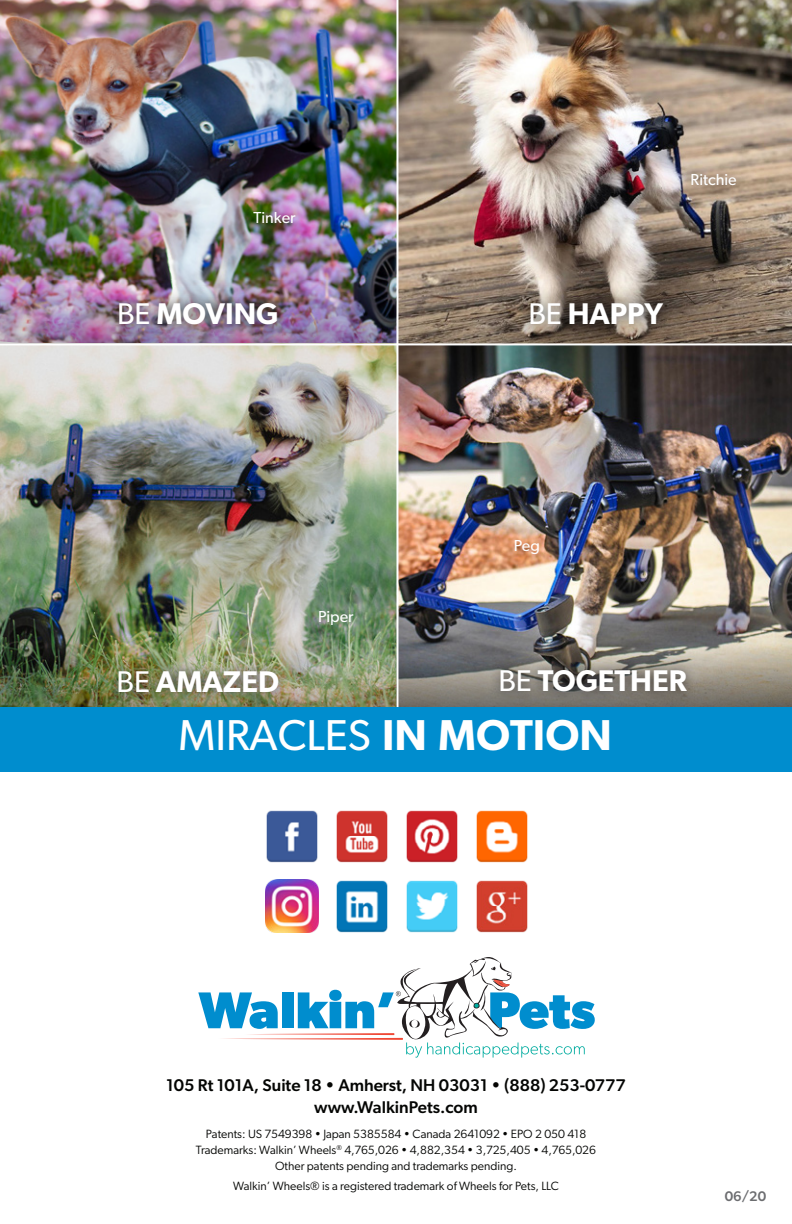
<style>
.page{position:relative;width:792px;height:1224px;background:#fff}
.page>*{position:absolute;margin:0;border:0;box-sizing:border-box;transform-origin:0 0}
.t1{font:43.2px "Gibson";color:#fff}
.t2{font:600 30px "Gibson";color:#fff}
.t3{font:500 17px/22px "Gibson";color:#040503;text-align:center}
.t4{font:16px "Gibson";color:#fff}
.t5{font:500 14px "Gibson";color:#6c6d70}
.t6{font:12px/16px "Gibson";color:#040503;text-align:center}
.s1{font-weight:400}
.s2{font-weight:600}
</style>
<div class="page">
<img style="left:398px;top:345px;width:394px;height:289px">
<img style="left:0;top:0;width:396px;height:281px">
<img style="left:0;top:345px;width:396px;height:363px">
<img style="left:398px;top:0;width:394px;height:281px">
<svg style="left:398px;top:634px;width:394px;height:74px;background:#717d82"></svg>
<img style="left:0;top:644px;width:396px;height:63px">
<img style="left:0;top:281px;width:396px;height:62px">
<svg style="left:398px;top:644px;width:394px;height:63px;background:#87837a"></svg>
<svg style="left:398px;top:281px;width:394px;height:62px;background:#817161"></svg>
<svg style="left:198px;top:957px;width:397px;height:101px"></svg>
<div style="left:681px;top:163px;width:66px;height:33px;background:#231f20;opacity:.75"></div>
<div style="left:108px;top:292px;width:180px;height:43px;background:#231f20;opacity:.75"></div>
<div style="left:520px;top:292px;width:153px;height:43px;background:#231f20;opacity:.75"></div>
<div style="left:108px;top:660px;width:181px;height:43px;background:#231f20;opacity:.75"></div>
<div style="left:490px;top:659px;width:207px;height:44px;background:#231f20;opacity:.75"></div>
<img style="left:476px;top:810px;width:52px;height:53px">
<img style="left:476px;top:880px;width:52px;height:53px">
<img style="left:266px;top:810px;width:52px;height:53px">
<img style="left:336px;top:880px;width:52px;height:53px">
<img style="left:406px;top:810px;width:52px;height:53px">
<img style="left:336px;top:810px;width:52px;height:53px">
<img style="left:406px;top:880px;width:52px;height:53px">
<img style="left:266px;top:880px;width:53px;height:53px">
<div style="left:0;top:708px;width:792px;height:64px;background:#008dce"></div>
<h3 class="t4" style="left:253px;top:208px;width:44px">Tinker</h3>
<h3 class="t4" style="left:691px;top:170px;width:48px">Ritchie</h3>
<h2 class="t2" style="left:117px;top:295px;width:163px"><span class="s1">BE</span> MOVING</h2>
<h2 class="t2" style="left:528px;top:295px;width:136px"><span class="s1">BE</span> HAPPY</h2>
<h3 class="t4" style="left:318px;top:606px;width:37px">Piper</h3>
<h3 class="t4" style="left:514px;top:536px;width:28px">Peg</h3>
<h2 class="t2" style="left:117px;top:663px;width:164px"><span class="s1">BE</span> AMAZED</h2>
<h2 class="t2" style="left:498px;top:663px;width:190px"><span class="s1">BE</span> TOGETHER</h2>
<h1 class="t1" style="left:178px;top:710px;width:435px">MIRACLES <span class="s2">IN MOTION</span></h1>
<h3 class="t3" style="left:166px;top:1074px;width:461px">105 Rt 101A, Suite 18 • Amherst, NH 03031 • (888) 253-0777 www.WalkinPets.com</h3>
<p class="t6" style="left:196px;top:1126px;width:402px">Patents: US 7549398 • Japan 5385584 • Canada 2641092 • EPO 2 050 418<br>Trademarks: Walkin’ Wheels<sup>®</sup> 4,765,026 • 4,882,354 • 3,725,405 • 4,765,026<br>Other patents pending and trademarks pending.</p>
<p class="t6" style="left:233px;top:1178px;width:327px">Walkin’ Wheels® is a registered trademark of Wheels for Pets, LLC</p>
<p class="t5" style="left:725px;top:1188px;width:43px">06/20</p>
</div>
